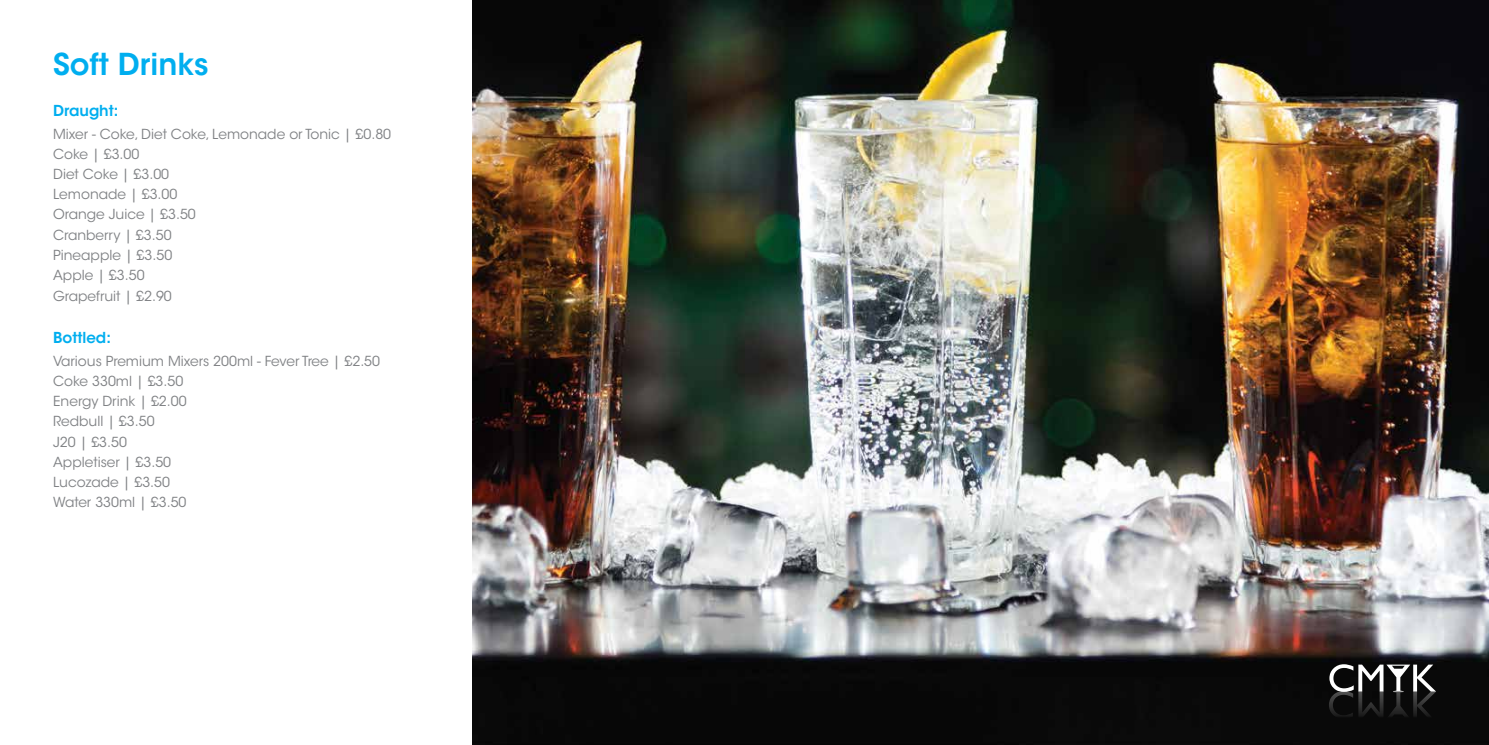
<style>
.page{position:relative;width:1489px;height:745px;background:#fff}
.page>*{position:absolute;margin:0;border:0;box-sizing:border-box;transform-origin:0 0}
.t1{font:600 30px "ITC Avant Garde Std";color:#00aeef}
.t2{font:600 15px "ITC Avant Garde Std";color:#00aeef}
.t3{font:13.75px/20px "ITC Avant Garde Std";color:#808285}
</style>
<div class="page">
<img style="left:472px;top:0;width:1016px;height:744px">
<svg style="left:1328px;top:663px;width:107px;height:55px;background:#373737"></svg>
<h1 class="t1" style="left:53px;top:45px;width:157px">Soft Drinks</h1>
<p class="t2" style="left:53px;top:100px;width:67px">Draught:</p>
<p class="t3" style="left:53px;top:124px;width:339px">Mixer - Coke, Diet Coke, Lemonade or Tonic | £0.80<br>Coke | £3.00<br>Diet Coke | £3.00<br>Lemonade | £3.00<br>Orange Juice | £3.50<br>Cranberry | £3.50<br>Pineapple | £3.50<br>Apple | £3.50</p>
<p class="t3" style="left:53px;top:286px;width:120px">Grapefruit | £2.90</p>
<p class="t2" style="left:53px;top:327px;width:59px">Bottled:</p>
<p class="t3" style="left:53px;top:351px;width:328px">Various Premium Mixers 200ml - Fever Tree | £2.50<br>Coke 330ml | £3.50<br>Energy Drink | £2.00<br>Redbull | £3.50<br>J20 | £3.50<br>Appletiser | £3.50<br>Lucozade | £3.50<br>Water 330ml | £3.50</p>
</div>
